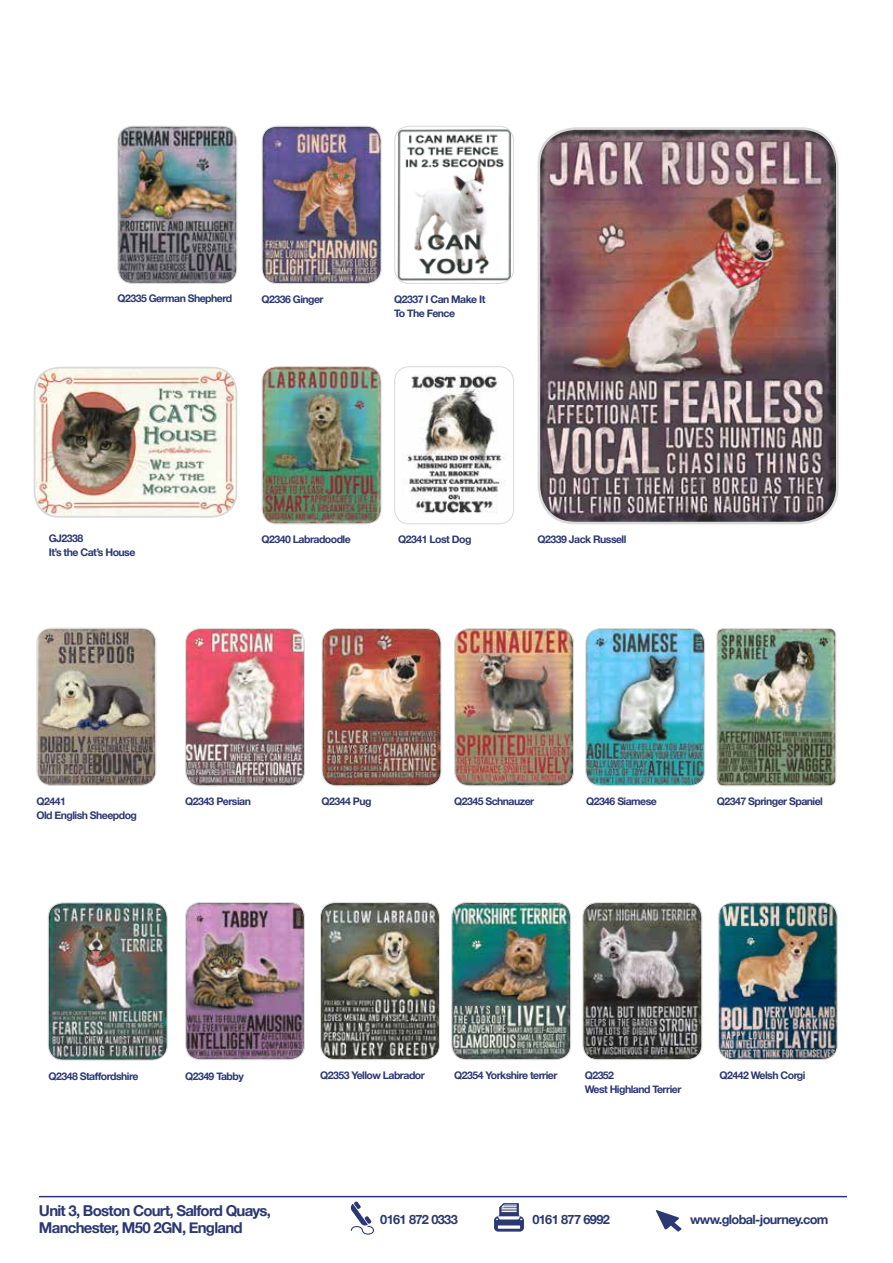
<style>
.page{position:relative;width:893px;height:1263px;background:#fff}
.page>*{position:absolute;margin:0;border:0;box-sizing:border-box;transform-origin:0 0}
.t1{font:700 15px/16.5px "Helvetica Neue";letter-spacing:-.05em;color:#2b3873}
.t2{font:700 12.75px "Helvetica Neue";letter-spacing:-.05em;color:#2b3873}
.t3{font:700 10.5px/13.5px "Helvetica Neue";letter-spacing:-.05em;color:#2b3873}
</style>
<div class="page">
<img style="left:35px;top:368px;width:201px;height:148px">
<div style="left:34px;top:367px;width:203px;height:151px;border:2px solid #dadada;border-radius:25px"></div>
<img style="left:539px;top:129px;width:298px;height:394px">
<div style="left:538px;top:127px;width:300px;height:397px;border:3px solid #dadada;border-radius:37px"></div>
<img style="left:262px;top:368px;width:118px;height:156px">
<div style="left:262px;top:366px;width:120px;height:158px;border:1px solid #dadada;border-radius:15px"></div>
<img style="left:718px;top:630px;width:118px;height:156px">
<div style="left:716px;top:628px;width:120px;height:158px;border:1px solid #dadada;border-radius:6px"></div>
<img style="left:587px;top:629px;width:118px;height:157px">
<div style="left:585px;top:628px;width:120px;height:158px;border:1px solid #dadada;border-radius:15px"></div>
<img style="left:187px;top:902px;width:117px;height:158px">
<div style="left:185px;top:902px;width:120px;height:158px;border:1px solid #dadada;border-radius:15px"></div>
<img style="left:38px;top:628px;width:118px;height:156px">
<div style="left:36px;top:628px;width:120px;height:158px;border:1px solid #dadada;border-radius:15px"></div>
<img style="left:48px;top:904px;width:118px;height:156px">
<div style="left:48px;top:902px;width:120px;height:158px;border:1px solid #dadada;border-radius:15px"></div>
<img style="left:322px;top:902px;width:117px;height:158px">
<div style="left:320px;top:902px;width:120px;height:158px;border:1px solid #dadada;border-radius:15px"></div>
<img style="left:584px;top:902px;width:118px;height:158px">
<div style="left:582px;top:902px;width:120px;height:158px;border:1px solid #dadada;border-radius:15px"></div>
<img style="left:718px;top:902px;width:118px;height:158px">
<div style="left:718px;top:902px;width:120px;height:158px;border:1px solid #dadada;border-radius:15px"></div>
<img style="left:322px;top:629px;width:119px;height:157px">
<div style="left:322px;top:628px;width:119px;height:158px;border:1px solid #dadada;border-radius:15px"></div>
<img style="left:456px;top:630px;width:117px;height:156px">
<div style="left:454px;top:628px;width:120px;height:158px;border:1px solid #dadada;border-radius:15px"></div>
<img style="left:187px;top:630px;width:117px;height:156px">
<div style="left:185px;top:628px;width:120px;height:158px;border:1px solid #dadada;border-radius:15px"></div>
<img style="left:396px;top:368px;width:118px;height:156px">
<div style="left:394px;top:366px;width:120px;height:158px;border:1px solid #dadada;border-radius:15px"></div>
<img style="left:453px;top:902px;width:118px;height:158px">
<div style="left:451px;top:902px;width:120px;height:158px;border:1px solid #dadada;border-radius:15px"></div>
<img style="left:262px;top:126px;width:118px;height:157px">
<div style="left:262px;top:126px;width:120px;height:158px;border:1px solid #dadada;border-radius:15px"></div>
<img style="left:396px;top:126px;width:118px;height:156px">
<div style="left:394px;top:126px;width:120px;height:158px;border:1px solid #dadada;border-radius:15px"></div>
<img style="left:119px;top:126px;width:118px;height:156px">
<div style="left:117px;top:126px;width:120px;height:158px;border:1px solid #dadada;border-radius:15px"></div>
<hr style="left:39px;top:1196px;width:808px;height:1px;background:#283583">
<svg style="left:350px;top:1201px;width:24px;height:33px"></svg>
<svg style="left:494px;top:1203px;width:29px;height:28px"></svg>
<svg style="left:656px;top:1210px;width:26px;height:21px"></svg>
<p class="t3" style="left:117px;top:292px;width:116px">Q2335 German Shepherd</p>
<p class="t3" style="left:262px;top:293px;width:64px">Q2336 Ginger</p>
<p class="t3" style="left:394px;top:293px;width:93px">Q2337 I Can Make It<br>To The Fence</p>
<p class="t3" style="left:49px;top:532px;width:88px">GJ2338<br>It’s the Cat’s House</p>
<p class="t3" style="left:262px;top:533px;width:91px">Q2340 Labradoodle</p>
<p class="t3" style="left:538px;top:533px;width:90px">Q2339 Jack Russell</p>
<p class="t3" style="left:398px;top:533px;width:75px">Q2341 Lost Dog</p>
<p class="t3" style="left:36px;top:795px;width:102px">Q2441<br>Old English Sheepdog</p>
<p class="t3" style="left:454px;top:795px;width:82px">Q2345 Schnauzer</p>
<p class="t3" style="left:185px;top:795px;width:67px">Q2343 Persian</p>
<p class="t3" style="left:322px;top:795px;width:51px">Q2344 Pug</p>
<p class="t3" style="left:586px;top:795px;width:72px">Q2346 Siamese</p>
<p class="t3" style="left:717px;top:795px;width:108px">Q2347 Springer Spaniel</p>
<p class="t3" style="left:49px;top:1070px;width:91px">Q2348 Staffordshire</p>
<p class="t3" style="left:320px;top:1069px;width:106px">Q2353 Yellow Labrador</p>
<p class="t3" style="left:585px;top:1069px;width:31px">Q2352</p>
<p class="t3" style="left:719px;top:1069px;width:87px">Q2442 Welsh Corgi</p>
<p class="t3" style="left:585px;top:1082px;width:98px">West Highland Terrier</p>
<p class="t3" style="left:454px;top:1069px;width:105px">Q2354 Yorkshire terrier</p>
<p class="t3" style="left:185px;top:1070px;width:60px">Q2349 Tabby</p>
<h1 class="t1" style="left:39px;top:1203px;width:234px">Unit 3, Boston Court, Salford Quays,<br>Manchester, M50 2GN, England</h1>
<p class="t2" style="left:380px;top:1210px;width:79px">0161 872 0333</p>
<p class="t2" style="left:532px;top:1210px;width:79px">0161 877 6992</p>
<p class="t2" style="left:690px;top:1210px;width:140px">www.global-journey.com</p>
</div>
